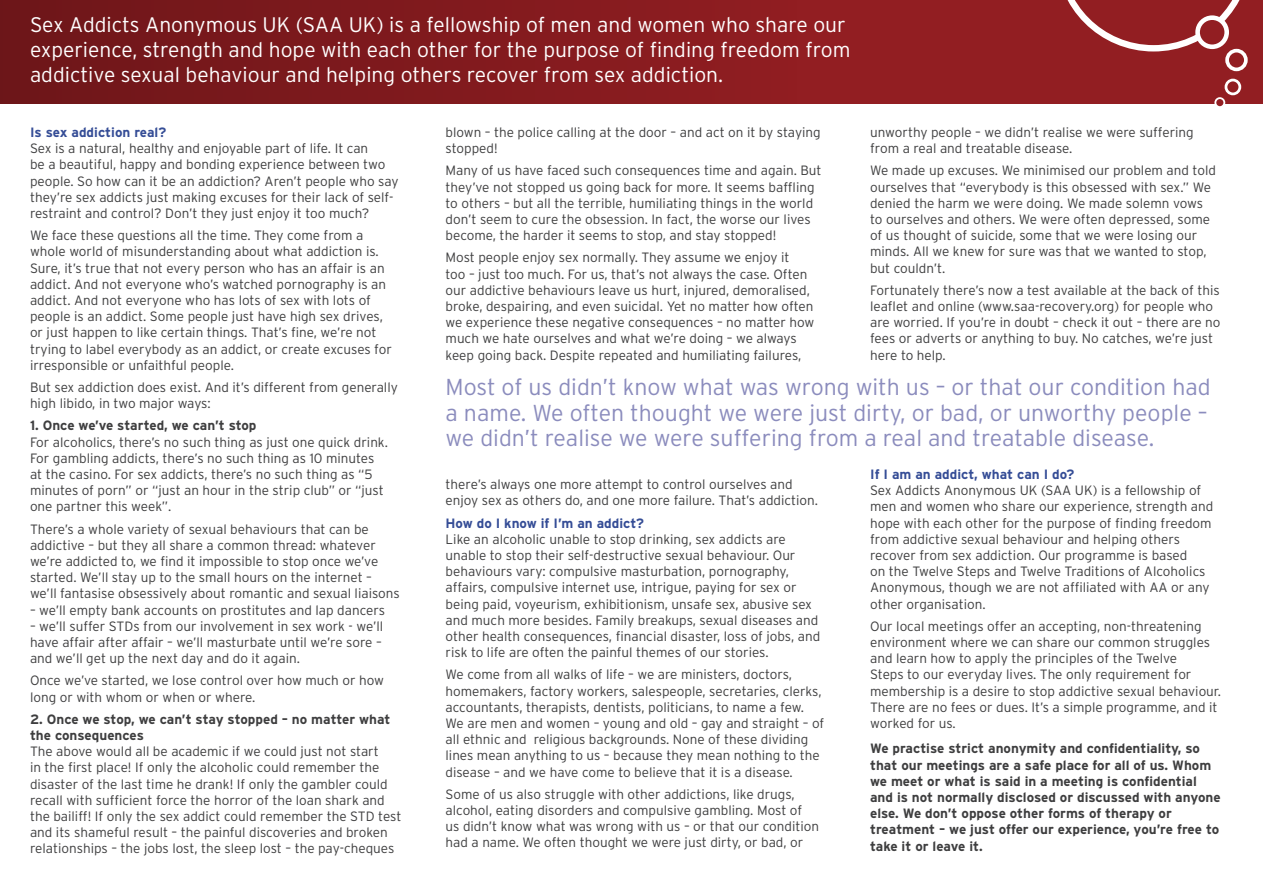
<style>
.page{position:relative;width:1263px;height:893px;background:#fff}
.page>*{position:absolute;margin:0;border:0;box-sizing:border-box;transform-origin:0 0}
.t1{font:300 23.1px/25.5px "Interstate";color:#8b8cbd}
.t2{font:300 21px/25.2px "Interstate";color:#fff}
.t3{font:300 13.5px/16.2px "Interstate";color:#3e3e3f}
.t4{font:700 13.5px/16.2px "Interstate";color:#3e3e3f}
.s1{font-weight:700;color:#354d96}
.s2{font-weight:700}
</style>
<div class="page">
<div style="left:0;top:0;width:1263px;height:104px;background:#921e22"></div>
<div style="left:0;top:0;width:796px;height:104px;background:linear-gradient(to right,#6e1619,#901d21)"></div>
<svg style="left:1067px;top:0;width:176px;height:51px"></svg>
<div style="left:1197px;top:18px;width:30px;height:29px;background:#921e22;border-radius:50%"></div>
<div style="left:1195px;top:15px;width:34px;height:34px;border:5px solid #fff;border-radius:50%"></div>
<div style="left:1225px;top:49px;width:23px;height:22px;border:4px solid #fff;border-radius:50%"></div>
<div style="left:1224px;top:79px;width:17px;height:16px;border:3px solid #fff;border-radius:50%"></div>
<div style="left:1215px;top:98px;width:9px;height:9px;background:#921e22;border-radius:50%"></div>
<div style="left:1214px;top:97px;width:11px;height:11px;border:2px solid #fff;border-radius:50%"></div>
<p class="t2" style="left:30px;top:12px;width:822px">Sex Addicts Anonymous UK (SAA UK) is a fellowship of men and women who share our experience, strength and hope with each other for the purpose of finding freedom from addictive sexual behaviour and helping others recover from sex addiction.</p>
<p class="t3" style="left:30px;top:124px;width:370px"><span class="s1">Is sex addiction real?<br></span>Sex is a natural, healthy and enjoyable part of life. It can<br>be a beautiful, happy and bonding experience between two people. So how can it be an addiction? Aren’t people who say they’re sex addicts just making excuses for their lack of self&shy;restraint and control? Don’t they just enjoy it too much?</p>
<p class="t3" style="left:30px;top:227px;width:363px">We face these questions all the time. They come from a whole world of misunderstanding about what addiction is.<br>Sure, it’s true that not every person who has an affair is an addict. And not everyone who’s watched pornography is an addict. And not everyone who has lots of sex with lots of people is an addict. Some people just have high sex drives, or just happen to like certain things. That’s fine, we’re not trying to label everybody as an addict, or create excuses for irresponsible or unfaithful people.</p>
<p class="t3" style="left:30px;top:379px;width:369px">But sex addiction does exist. And it’s different from generally high libido, in two major ways:</p>
<p class="t3" style="left:30px;top:417px;width:360px"><span class="s2">1. Once we’ve started, we can’t stop<br></span>For alcoholics, there’s no such thing as just one quick drink.<br>For gambling addicts, there’s no such thing as 10 minutes at the casino. For sex addicts, there’s no such thing as “5 minutes of porn” or “just an hour in the strip club” or “just one partner this week”.</p>
<p class="t3" style="left:30px;top:521px;width:371px">There’s a whole variety of sexual behaviours that can be addictive – but they all share a common thread: whatever we’re addicted to, we find it impossible to stop once we’ve started. We’ll stay up to the small hours on the internet – we’ll fantasise obsessively about romantic and sexual liaisons</p>
<p class="t3" style="left:30px;top:602px;width:356px">– we’ll empty bank accounts on prostitutes and lap dancers</p>
<p class="t3" style="left:30px;top:618px;width:355px;text-align:justify">– we’ll suffer STDs from our involvement in sex work - we’ll have affair after affair – we’ll masturbate until we’re sore – and we’ll get up the next day and do it again.</p>
<p class="t3" style="left:30px;top:672px;width:355px">Once we’ve started, we lose control over how much or how long or with whom or when or where.</p>
<p class="t3" style="left:30px;top:711px;width:373px"><span class="s2">2. Once we stop, we can’t stay stopped – no matter what the consequences<br></span>The above would all be academic if we could just not start<br>in the first place! If only the alcoholic could remember the disaster of the last time he drank! If only the gambler could recall with sufficient force the horror of the loan shark and the bailiff! If only the sex addict could remember the STD test and its shameful result – the painful discoveries and broken relationships – the jobs lost, the sleep lost – the pay-cheques</p>
<p class="t3" style="left:446px;top:124px;width:377px">blown – the police calling at the door – and act on it by staying stopped!</p>
<p class="t3" style="left:446px;top:162px;width:378px">Many of us have faced such consequences time and again. But they’ve not stopped us going back for more. It seems baffling to others – but all the terrible, humiliating things in the world don’t seem to cure the obsession. In fact, the worse our lives become, the harder it seems to stop, and stay stopped!</p>
<p class="t3" style="left:446px;top:249px;width:370px">Most people enjoy sex normally. They assume we enjoy it<br>too – just too much. For us, that’s not always the case. Often our addictive behaviours leave us hurt, injured, demoralised, broke, despairing, and even suicidal. Yet no matter how often we experience these negative consequences – no matter how much we hate ourselves and what we’re doing – we always keep going back. Despite repeated and humiliating failures,</p>
<p class="t3" style="left:870px;top:124px;width:325px">unworthy people – we didn’t realise we were suffering from a real and treatable disease.</p>
<p class="t3" style="left:870px;top:162px;width:347px">We made up excuses. We minimised our problem and told ourselves that “everybody is this obsessed with sex.” We denied the harm we were doing. We made solemn vows to ourselves and others. We were often depressed, some of us thought of suicide, some that we were losing our minds. All we knew for sure was that we wanted to stop, but couldn’t.</p>
<p class="t3" style="left:870px;top:282px;width:352px">Fortunately there’s now a test available at the back of this leaflet and online (www.saa-recovery.org) for people who are worried. If you’re in doubt – check it out – there are no fees or adverts or anything to buy. No catches, we’re just here to help.</p>
<p class="t1" style="left:446px;top:374px;width:767px">Most of us didn’t know what was wrong with us – or that our condition had a name. We often thought we were just dirty, or bad, or unworthy people – we didn’t realise we were suffering from a real and treatable disease.</p>
<p class="t3" style="left:446px;top:476px;width:374px">there’s always one more attempt to control ourselves and enjoy sex as others do, and one more failure. That’s addiction.</p>
<p class="t3" style="left:446px;top:515px;width:376px"><span class="s1">How do I know if I’m an addict?<br></span>Like an alcoholic unable to stop drinking, sex addicts are unable to stop their self-destructive sexual behaviour. Our behaviours vary: compulsive masturbation, pornography, affairs, compulsive internet use, intrigue, paying for sex or being paid, voyeurism, exhibitionism, unsafe sex, abusive sex and much more besides. Family breakups, sexual diseases and other health consequences, financial disaster, loss of jobs, and risk to life are often the painful themes of our stories.</p>
<p class="t3" style="left:446px;top:666px;width:380px">We come from all walks of life – we are ministers, doctors, homemakers, factory workers, salespeople, secretaries, clerks, accountants, therapists, dentists, politicians, to name a few.<br>We are men and women – young and old – gay and straight – of all ethnic and religious backgrounds. None of these dividing lines mean anything to us – because they mean nothing to the disease – and we have come to believe that it is a disease.</p>
<p class="t3" style="left:446px;top:786px;width:375px">Some of us also struggle with other addictions, like drugs, alcohol, eating disorders and compulsive gambling. Most of us didn’t know what was wrong with us – or that our condition had a name. We often thought we were just dirty, or bad, or</p>
<p class="t3" style="left:870px;top:466px;width:345px"><span class="s1">If I am an addict, what can I do?<br></span>Sex Addicts Anonymous UK (SAA UK) is a fellowship of men and women who share our experience, strength and hope with each other for the purpose of finding freedom from addictive sexual behaviour and helping others recover from sex addiction. Our programme is based<br>on the Twelve Steps and Twelve Traditions of Alcoholics Anonymous, though we are not affiliated with AA or any other organisation.</p>
<p class="t3" style="left:870px;top:618px;width:352px">Our local meetings offer an accepting, non-threatening environment where we can share our common struggles and learn how to apply the principles of the Twelve<br>Steps to our everyday lives. The only requirement for membership is a desire to stop addictive sexual behaviour.<br>There are no fees or dues. It’s a simple programme, and it worked for us.</p>
<p class="t4" style="left:870px;top:740px;width:352px">We practise strict anonymity and confidentiality, so that our meetings are a safe place for all of us. Whom we meet or what is said in a meeting is confidential and is not normally disclosed or discussed with anyone else. We don’t oppose other forms of therapy or treatment – we just offer our experience, you’re free to take it or leave it.</p>
</div>
